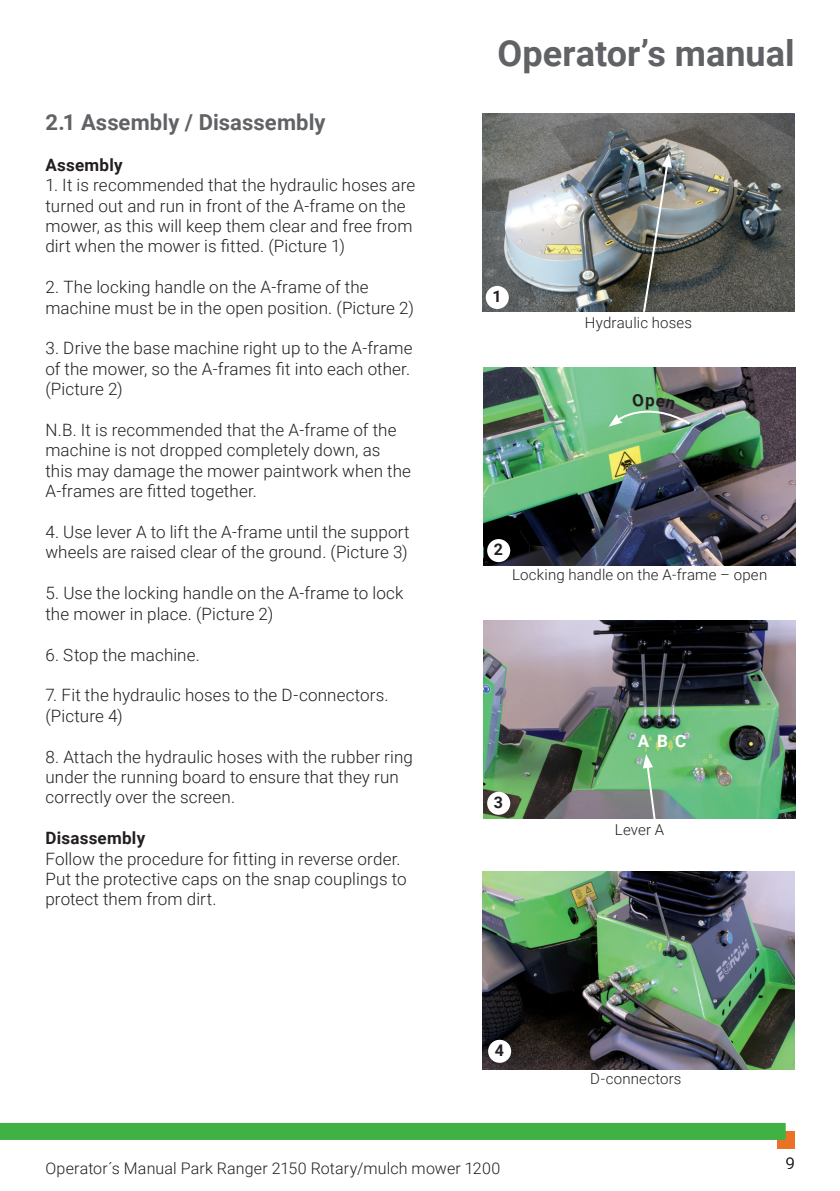
<style>
.page{position:relative;width:840px;height:1191px;background:#fff}
.page>*{position:absolute;margin:0;border:0;box-sizing:border-box;transform-origin:0 0}
.t1{font:700 36px "Roboto";color:#616265}
.t2{font:700 22px "Roboto";letter-spacing:.005em;color:#616265}
.t3{font:300 17px/20.4px "Roboto";letter-spacing:.01em;color:#231f20}
.t4{font:700 17px "Roboto";letter-spacing:.015em;color:#231f20}
.t5{font:700 17px "Roboto";color:#fff}
.t6{font:300 16px "Roboto";letter-spacing:.01em;color:#231f20}
.t7{font:700 16px "Roboto";color:#231f20}
.t8{font:300 15px "Roboto";letter-spacing:.015em;color:#231f20}
</style>
<div class="page">
<div style="left:776px;top:1131px;width:18px;height:17px;background:#ea7125"></div>
<div style="left:0;top:1123px;width:785px;height:17px;background:#40b143"></div>
<img style="left:482px;top:871px;width:312px;height:198px">
<img style="left:482px;top:113px;width:312px;height:199px">
<img style="left:483px;top:620px;width:312px;height:199px">
<img style="left:483px;top:367px;width:312px;height:199px">
<div style="left:487px;top:539px;width:23px;height:23px;background:#fff;border-radius:50%"></div>
<div style="left:487px;top:791px;width:23px;height:23px;background:#fff;border-radius:50%"></div>
<div style="left:485px;top:286px;width:23px;height:23px;background:#fff;border-radius:50%"></div>
<svg style="left:642px;top:754px;width:14px;height:65px"></svg>
<img style="left:641px;top:153px;width:30px;height:159px">
<div style="left:488px;top:1039px;width:23px;height:23px;background:#fff;border-radius:50%"></div>
<svg style="left:608px;top:393px;width:83px;height:34px;background:#78aa85"></svg>
<p class="t2" style="left:45px;top:107px;width:281px">2.1 Assembly / Disassembly</p>
<p class="t4" style="left:45px;top:153px;width:79px">Assembly</p>
<p class="t3" style="left:45px;top:174px;width:371px">1. It is recommended that the hydraulic hoses are turned out and run in front of the A-frame on the mower, as this will keep them clear and free from dirt when the mower is fitted. (Picture 1)</p>
<p class="t3" style="left:45px;top:276px;width:370px">2. The locking handle on the A-frame of the machine must be in the open position. (Picture 2)</p>
<p class="t3" style="left:45px;top:337px;width:368px">3. Drive the base machine right up to the A-frame of the mower, so the A-frames fit into each other. (Picture 2)</p>
<p class="t3" style="left:45px;top:419px;width:367px">N.B. It is recommended that the A-frame of the machine is not dropped completely down, as this may damage the mower paintwork when the A-frames are fitted together.</p>
<p class="t3" style="left:45px;top:521px;width:365px">4. Use lever A to lift the A-frame until the support wheels are raised clear of the ground. (Picture 3)</p>
<p class="t3" style="left:45px;top:582px;width:359px">5. Use the locking handle on the A-frame to lock the mower in place. (Picture 2)</p>
<p class="t3" style="left:45px;top:643px;width:156px">6. Stop the machine.</p>
<p class="t3" style="left:45px;top:684px;width:344px">7. Fit the hydraulic hoses to the D-connectors. (Picture 4)</p>
<p class="t3" style="left:45px;top:745px;width:369px">8. Attach the hydraulic hoses with the rubber ring under the running board to ensure that they run correctly over the screen.</p>
<p class="t4" style="left:45px;top:826px;width:101px">Disassembly</p>
<p class="t3" style="left:45px;top:847px;width:362px">Follow the procedure for fitting in reverse order.<br>Put the protective caps on the snap couplings to protect them from dirt.</p>
<h1 class="t1" style="left:497px;top:28px;width:298px">Operator’s manual</h1>
<p class="t7" style="left:492px;top:285px;width:11px">1</p>
<p class="t8" style="left:584px;top:312px;width:109px">Hydraulic hoses</p>
<p class="t7" style="left:493px;top:538px;width:11px">2</p>
<p class="t8" style="left:511px;top:564px;width:256px">Locking handle on the A-frame – open</p>
<p class="t7" style="left:493px;top:791px;width:11px">3</p>
<p class="t5" style="left:637px;top:729px;width:50px">ABC</p>
<p class="t8" style="left:614px;top:818px;width:51px">Lever A</p>
<p class="t7" style="left:494px;top:1039px;width:11px">4</p>
<p class="t8" style="left:589px;top:1068px;width:93px">D-connectors</p>
<p class="t6" style="left:45px;top:1157px;width:456px">Operator´s Manual Park Ranger 2150 Rotary/mulch mower 1200</p>
<p class="t6" style="left:785px;top:1152px;width:10px">9</p>
</div>
